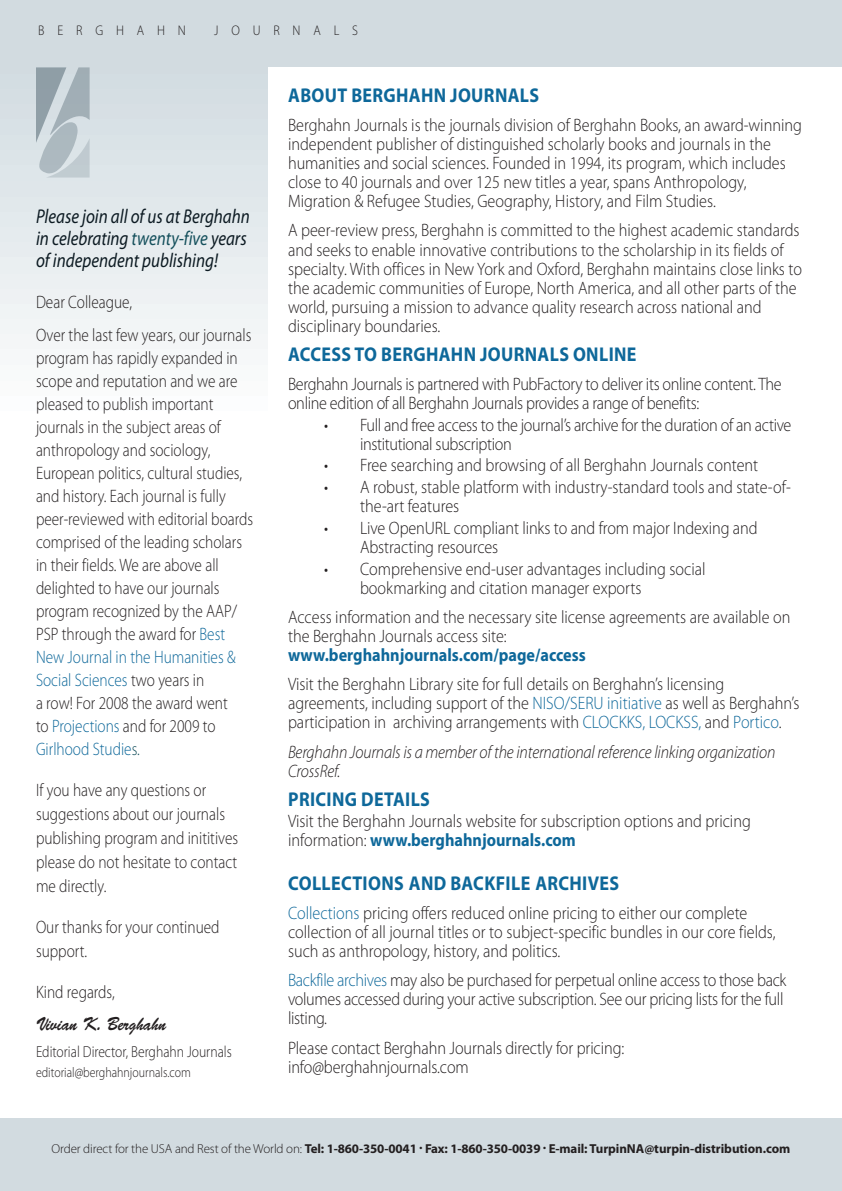
<style>
.page{position:relative;width:842px;height:1191px;background:#fff}
.page>*{position:absolute;margin:0;border:0;box-sizing:border-box;transform-origin:0 0}
.A-head{font:italic 20px/22px "Myriad Pro";color:#0c1a22;scale:.85 1}
.A-head-2{font:700 20px "Myriad Pro";letter-spacing:.02em;color:#0e689a;scale:.9 1}
.intro_text{font:700 20px "Myriad Pro";letter-spacing:.02em;color:#0e689a;scale:.9 1}
.BODY_TEXT{font:19px "Brush Script Std";color:#231f20;scale:.85 1}
.intro_text-2{font:300 18px/19px "Myriad Pro";color:#231f20;scale:.9 1}
.intro_text-3{font:300 18px/23px "Myriad Pro";color:#231f20;scale:.85 1}
.intro_text-4{font:300 18px/19px "Myriad Pro";letter-spacing:-.02em;color:#231f20;scale:.9 1}
.BODY_TEXT-2{font:300 18px/24px "Myriad Pro";color:#231f20;scale:.85 1}
.A-head-3{font:300 18px/19px "Myriad Pro";color:#231f20;scale:.9 1}
.intro_text-5{font:italic 300 18px/19px "Myriad Pro";letter-spacing:-.01em;color:#231f20;scale:.9 1}
.BODY_TEXT-3{font:300 16px "Myriad Pro";color:#231f20;scale:.85 1}
.BODY_TEXT-4{font:300 14px "Myriad Pro";color:#231f20;scale:.85 1}
.BODY_TEXT-5{font:300 14px "Myriad Pro";letter-spacing:1.02em;color:#231f20;scale:.9 1}
.t1{font:700 13px "Myriad Pro";letter-spacing:-.01em;color:#231f20}
.s1{color:#15505c}
.s2{color:#0e689a}
.s3{font-weight:700;color:#0e689a}
.s4{font-weight:300}
</style>
<div class="page">
<div style="left:0;top:66px;width:268px;height:349px;background:linear-gradient(to bottom,#d0dbe0,#fdfefd)"></div>
<div style="left:0;top:0;width:841px;height:66px;background:#d2dbe0"></div>
<div style="left:837px;top:0;width:5px;height:66px;background:#d2dbe0"></div>
<div style="left:0;top:1118px;width:842px;height:73px;background:#d2dbe0"></div>
<svg style="left:36px;top:67px;width:54px;height:110px"></svg>
<p class="BODY_TEXT-5" style="left:38px;top:23px;width:166px">BERGHAHN</p>
<p class="BODY_TEXT-5" style="left:214px;top:23px;width:161px">JOURNALS</p>
<p class="A-head" style="left:36px;top:205px;width:253px">Please join all of us at Berghahn in celebrating <span class="s1">twenty-five</span> years of independent publishing!</p>
<p class="BODY_TEXT-2" style="left:36px;top:290px;width:115px">Dear Colleague,</p>
<p class="intro_text-3" style="left:36px;top:324px;width:257px">Over the last few years, our journals program has rapidly expanded in scope and reputation and we are pleased to publish important journals in the subject areas of anthropology and sociology,<br>European politics, cultural studies, and history. Each journal is fully peer-reviewed with editorial boards comprised of the leading scholars in their fields. We are above all delighted to have our journals program recognized by the AAP/<br>PSP through the award for <span class="s2">Best<br>New Journal in the Humanities &amp;<br>Social Sciences</span> two years in<br>a row! For 2008 the award went<br>to <span class="s2">Projections</span> and for 2009 to<br><span class="s2">Girlhood Studie</span><span class="s1">s.</span></p>
<p class="BODY_TEXT-2" style="left:36px;top:778px;width:239px">If you have any questions or suggestions about our journals publishing program and inititives please do not hesitate to contact me directly.</p>
<p class="BODY_TEXT-2" style="left:36px;top:915px;width:217px">Our thanks for your continued support.</p>
<p class="BODY_TEXT-2" style="left:36px;top:980px;width:94px">Kind regards,</p>
<p class="BODY_TEXT" style="left:36px;top:1012px;width:155px">Vivian K. Berghahn</p>
<p class="BODY_TEXT-3" style="left:36px;top:1042px;width:232px">Editorial Director, Berghahn Journals</p>
<p class="BODY_TEXT-4" style="left:36px;top:1064px;width:184px">editorial@berghahnjournals.com</p>
<p class="A-head-2" style="left:288px;top:82px;width:280px">ABOUT BERGHAHN JOURNALS</p>
<p class="intro_text-2" style="left:288px;top:116px;width:572px">Berghahn Journals is the journals division of Berghahn Books, an award-winning independent publisher of distinguished scholarly books and journals in the humanities and social sciences. Founded in 1994, its program, which includes close to 40 journals and over 125 new titles a year, spans Anthropology, Migration &amp; Refugee Studies, Geography, History, and Film Studies.</p>
<p class="intro_text-2" style="left:288px;top:221px;width:573px">A peer-review press, Berghahn is committed to the highest academic standards and seeks to enable innovative contributions to the scholarship in its fields of specialty. With offices in New York and Oxford, Berghahn maintains close links to the academic communities of Europe, North America, and all other parts of the world, pursuing a mission to advance quality research across national and disciplinary boundaries.</p>
<p class="intro_text" style="left:288px;top:341px;width:388px">ACCESS TO BERGHAHN JOURNALS ONLINE</p>
<p class="intro_text-4" style="left:288px;top:374px;width:550px">Berghahn Journals is partnered with PubFactory to deliver its online content. The online edition of all Berghahn Journals provides a range of benefits:</p>
<p class="intro_text-4" style="left:360px;top:415px;width:481px;text-indent:-36px">• Full and free access to the journal’s archive for the duration of an active institutional subscription</p>
<p class="intro_text-2" style="left:324px;top:456px;width:484px">• Free searching and browsing of all Berghahn Journals content</p>
<p class="intro_text-2" style="left:360px;top:478px;width:480px;text-indent:-36px">• A robust, stable platform with industry-standard tools and state-of&shy;the-art features</p>
<p class="intro_text-2" style="left:360px;top:519px;width:443px;text-indent:-36px">• Live OpenURL compliant links to and from major Indexing and<br>Abstracting resources</p>
<p class="intro_text-2" style="left:360px;top:560px;width:385px;text-indent:-36px">• Comprehensive end-user advantages including social bookmarking and citation manager exports</p>
<p class="intro_text-2" style="left:288px;top:608px;width:560px">Access information and the necessary site license agreements are available on the Berghahn Journals access site: <span class="s3">www.berghahnjournals.com/page/access</span></p>
<p class="intro_text-2" style="left:288px;top:675px;width:570px">Visit the Berghahn Library site for full details on Berghahn’s licensing agreements, including support of the <span class="s2">NISO/SERU initiative</span> as well as Berghahn’s participation in archiving arrangements with <span class="s2">CLOCKKS, LOCKSS,</span> and <span class="s2">Portico</span>.</p>
<p class="intro_text-5" style="left:288px;top:742px;width:543px">Berghahn Journals is a member of the international reference linking organization<br>CrossRef.</p>
<p class="intro_text" style="left:288px;top:786px;width:159px">PRICING DETAILS</p>
<p class="A-head-3" style="left:288px;top:812px;width:516px">Visit the Berghahn Journals website for subscription options and pricing information: <span class="s3">www.berghahnjournals.com</span></p>
<p class="A-head-2" style="left:288px;top:870px;width:369px">COLLECTIONS AND BACKFILE ARCHIVES</p>
<p class="intro_text-2" style="left:288px;top:904px;width:543px"><span class="s2">Collections</span> pricing offers reduced online pricing to either our complete collection of all journal titles or to subject-specific bundles in our core fields, such as anthropology, history, and politics.</p>
<p class="intro_text-4" style="left:288px;top:971px;width:555px"><span class="s2">Backfile archives</span> may also be purchased for perpetual online access to those back volumes accessed during your active subscription. See our pricing lists for the full listing.</p>
<p class="intro_text-2" style="left:288px;top:1038px;width:375px">Please contact Berghahn Journals directly for pricing: info@berghahnjournals.com</p>
<p class="t1" style="left:52px;top:1140px;width:740px"><span class="s4">Order direct for the USA and Rest of the World on:</span> Tel: 1-860-350-0041 . Fax: 1-860-350-0039 . E-mail: TurpinNA@turpin-distribution.com</p>
</div>
